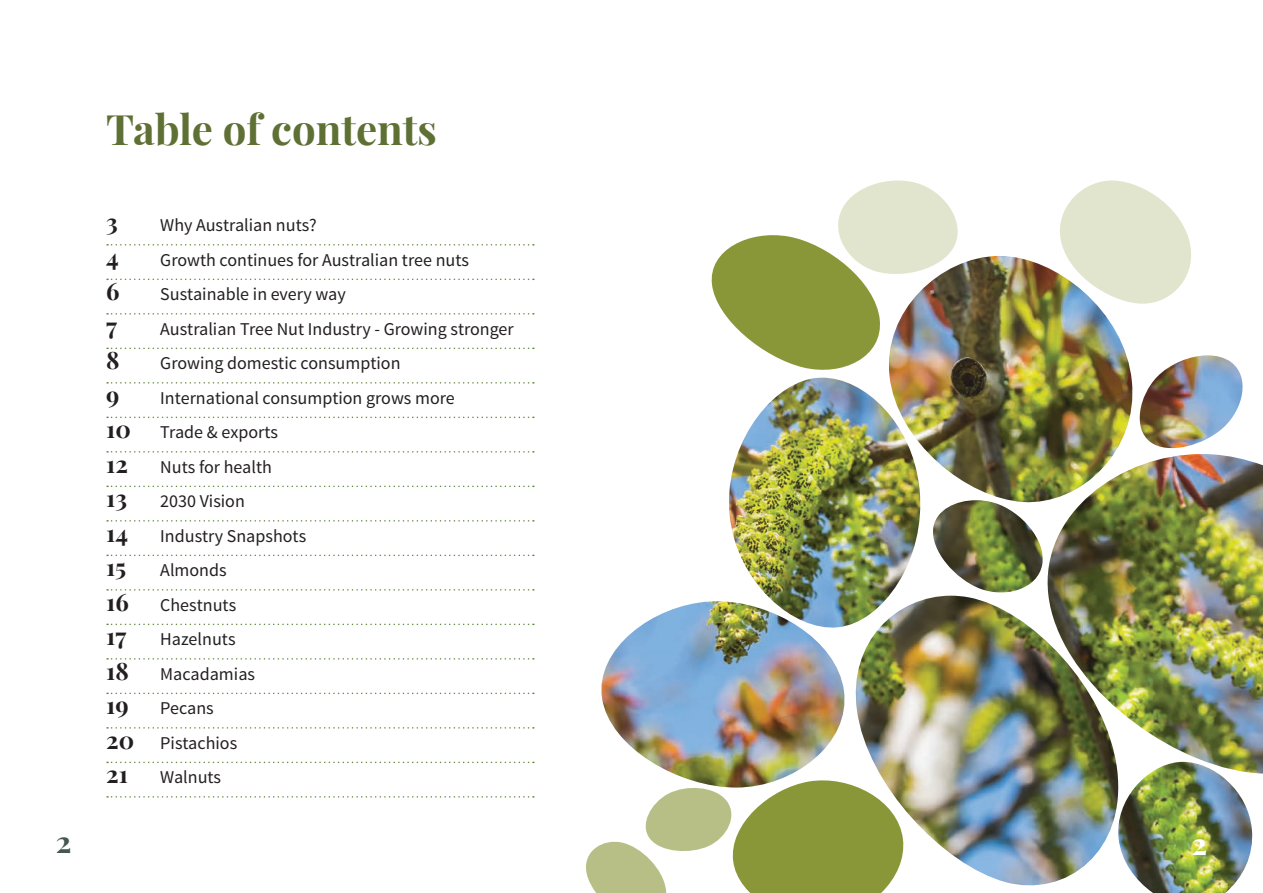
<style>
.page{position:relative;width:1263px;height:893px;background:#fff}
.page>*{position:absolute;margin:0;border:0;box-sizing:border-box;transform-origin:0 0}
.t1{font:700 42px "Playfair Display";color:#5e7034}
.t2{font:700 30px "Playfair Display";color:#43584f}
.t3{font:700 30px "Playfair Display";color:#fff}
.t4{font:700 24px "Playfair Display";color:#231f20}
.t5{font:18px/34.5px "Source Sans Pro";color:#231f20}
.s1{font-family:"Playfair Display";font-weight:700;font-size:24px}
</style>
<div class="page">
<svg style="left:107px;top:244px;width:427px;height:2px"></svg>
<svg style="left:107px;top:279px;width:427px;height:1px"></svg>
<svg style="left:107px;top:313px;width:427px;height:2px"></svg>
<svg style="left:107px;top:348px;width:427px;height:1px"></svg>
<svg style="left:107px;top:382px;width:427px;height:2px"></svg>
<svg style="left:107px;top:417px;width:427px;height:1px"></svg>
<svg style="left:107px;top:451px;width:427px;height:2px"></svg>
<svg style="left:107px;top:486px;width:427px;height:1px"></svg>
<svg style="left:107px;top:520px;width:427px;height:2px"></svg>
<svg style="left:107px;top:555px;width:427px;height:1px"></svg>
<svg style="left:107px;top:589px;width:427px;height:2px"></svg>
<svg style="left:107px;top:624px;width:427px;height:1px"></svg>
<svg style="left:107px;top:658px;width:427px;height:2px"></svg>
<svg style="left:107px;top:693px;width:427px;height:1px"></svg>
<svg style="left:107px;top:727px;width:427px;height:2px"></svg>
<svg style="left:107px;top:762px;width:427px;height:1px"></svg>
<svg style="left:107px;top:796px;width:427px;height:2px"></svg>
<svg style="left:1060px;top:180px;width:131px;height:76px"></svg>
<img style="left:601px;top:256px;width:662px;height:637px">
<svg style="left:708px;top:180px;width:250px;height:197px"></svg>
<svg style="left:586px;top:775px;width:321px;height:118px"></svg>
<h2 class="t2" style="left:56px;top:823px;width:17px">2</h2>
<h1 class="t1" style="left:106px;top:103px;width:332px">Table of contents</h1>
<h3 class="t4" style="left:106px;top:207px;width:13px">3</h3>
<p class="t5" style="left:160px;top:208px;width:158px">Why Australian nuts?</p>
<h3 class="t4" style="left:106px;top:242px;width:14px">4</h3>
<p class="t5" style="left:160px;top:243px;width:310px">Growth continues for Australian tree nuts</p>
<h3 class="t4" style="left:106px;top:276px;width:15px">6</h3>
<p class="t5" style="left:160px;top:277px;width:187px">Sustainable in every way</p>
<h3 class="t4" style="left:106px;top:311px;width:12px">7</h3>
<p class="t5" style="left:160px;top:312px;width:355px">Australian Tree Nut Industry - Growing stronger</p>
<h3 class="t4" style="left:106px;top:345px;width:15px">8</h3>
<p class="t5" style="left:160px;top:346px;width:242px">Growing domestic consumption</p>
<h3 class="t4" style="left:106px;top:380px;width:15px">9</h3>
<p class="t5" style="left:106px;top:381px;width:350px;text-indent:54px">International consumption grows more<br><span class="s1">10</span> Trade &amp; exports</p>
<h3 class="t4" style="left:106px;top:449px;width:23px">12</h3>
<p class="t5" style="left:160px;top:450px;width:113px">Nuts for health</p>
<h3 class="t4" style="left:106px;top:483px;width:22px">13</h3>
<p class="t5" style="left:160px;top:484px;width:86px">2030 Vision</p>
<h3 class="t4" style="left:106px;top:518px;width:23px">14</h3>
<p class="t5" style="left:160px;top:519px;width:147px">Industry Snapshots</p>
<h3 class="t4" style="left:106px;top:552px;width:21px">15</h3>
<p class="t5" style="left:160px;top:553px;width:68px">Almonds</p>
<h3 class="t4" style="left:106px;top:587px;width:24px">16</h3>
<p class="t5" style="left:160px;top:588px;width:77px">Chestnuts</p>
<h3 class="t4" style="left:106px;top:621px;width:22px">17</h3>
<p class="t5" style="left:160px;top:622px;width:77px">Hazelnuts</p>
<h3 class="t4" style="left:106px;top:656px;width:24px">18</h3>
<p class="t5" style="left:160px;top:657px;width:96px">Macadamias</p>
<h3 class="t4" style="left:106px;top:690px;width:24px">19</h3>
<p class="t5" style="left:106px;top:691px;width:132px;text-indent:54px">Pecans<br><span class="s1">20</span> Pistachios</p>
<h3 class="t4" style="left:106px;top:759px;width:23px">21</h3>
<p class="t5" style="left:160px;top:760px;width:62px">Walnuts</p>
<h2 class="t3" style="left:1191px;top:825px;width:17px">2</h2>
</div>
